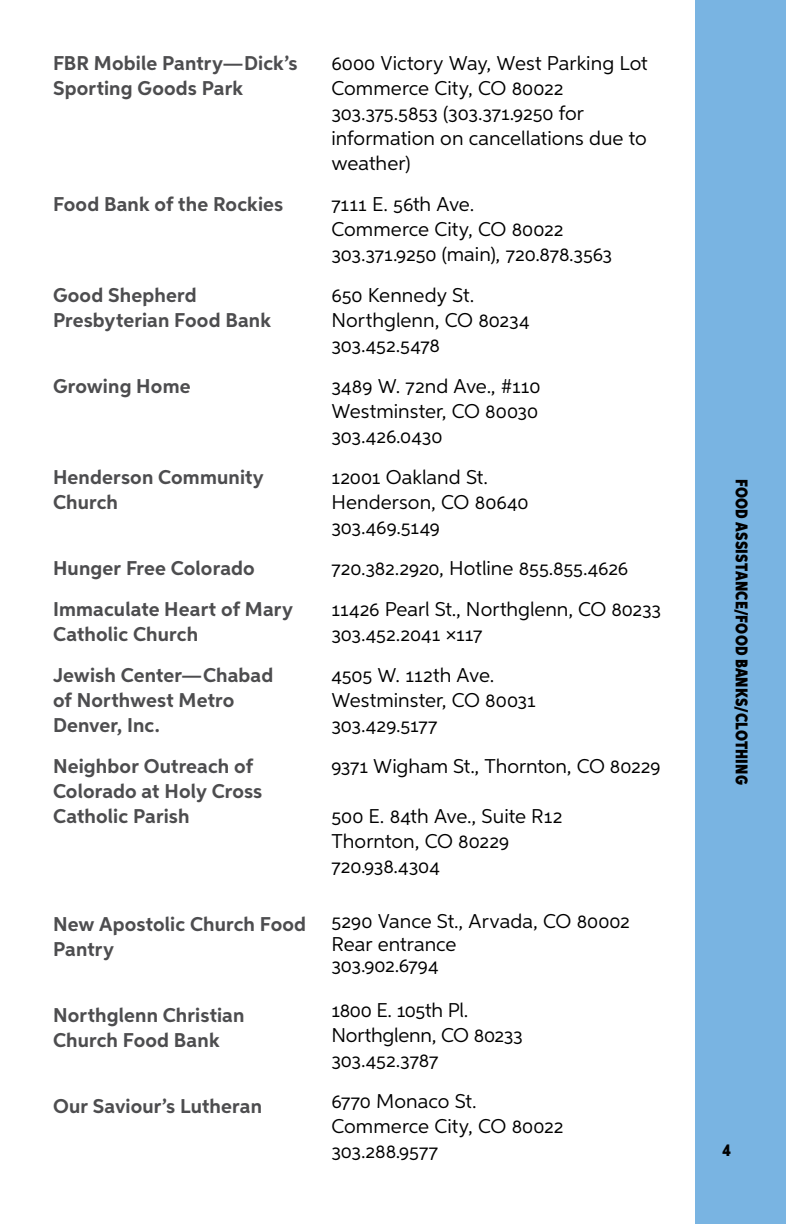
<style>
.page{position:relative;width:786px;height:1224px;background:#fff}
.page>*{position:absolute;margin:0;border:0;box-sizing:border-box;transform-origin:0 0}
.t1{font:20px/25px "Aspira";color:#000}
.t2{font:700 20px/25px "Aspira";letter-spacing:.005em;color:#4d4d4f}
.t3{font:900 17px "Aspira XX Nar";letter-spacing:.01em;color:#000}
</style>
<div class="page">
<div style="left:695px;top:0;width:91px;height:1224px;background:#79b4e2"></div>
<p class="t2" style="left:53px;top:50px;width:246px">FBR Mobile Pantry—Dick’s<br>Sporting Goods Park</p>
<p class="t2" style="left:53px;top:191px;width:232px">Food Bank of the Rockies</p>
<p class="t2" style="left:53px;top:282px;width:219px">Good Shepherd<br>Presbyterian Food Bank</p>
<p class="t2" style="left:53px;top:373px;width:139px">Growing Home</p>
<p class="t2" style="left:53px;top:464px;width:212px">Henderson Community<br>Church</p>
<p class="t2" style="left:53px;top:547px;width:242px;line-height:41px">Hunger Free Colorado<br>Immaculate Heart of Mary</p>
<p class="t2" style="left:53px;top:613px;width:222px;line-height:41px">Catholic Church<br>Jewish Center—Chabad</p>
<p class="t2" style="left:53px;top:687px;width:183px">of Northwest Metro<br>Denver, Inc.</p>
<p class="t2" style="left:53px;top:753px;width:211px">Neighbor Outreach of<br>Colorado at Holy Cross<br>Catholic Parish</p>
<p class="t2" style="left:53px;top:911px;width:255px">New Apostolic Church Food<br>Pantry</p>
<p class="t2" style="left:53px;top:1002px;width:193px">Northglenn Christian<br>Church Food Bank</p>
<p class="t2" style="left:53px;top:1093px;width:211px">Our Saviour’s Lutheran</p>
<p class="t1" style="left:331px;top:50px;width:318px">6000 Victory Way, West Parking Lot<br>Commerce City, CO 80022<br>303.375.5853 (303.371.9250 for information on cancellations due to weather)</p>
<p class="t1" style="left:331px;top:191px;width:282px">7111 E. 56th Ave.<br>Commerce City, CO 80022<br>303.371.9250 (main), 720.878.3563</p>
<p class="t1" style="left:331px;top:282px;width:200px">650 Kennedy St.<br>Northglenn, CO 80234<br>303.452.5478</p>
<p class="t1" style="left:331px;top:373px;width:211px;text-align:justify">3489 W. 72nd Ave., #110<br>Westminster, CO 80030<br>303.426.0430</p>
<p class="t1" style="left:331px;top:464px;width:199px">12001 Oakland St.<br>Henderson, CO 80640<br>303.469.5149</p>
<p class="t1" style="left:331px;top:547px;width:331px;line-height:41px">720.382.2920, Hotline 855.855.4626<br>11426 Pearl St., Northglenn, CO 80233</p>
<p class="t1" style="left:331px;top:613px;width:164px;line-height:41px">303.452.2041 ×117<br>4505 W. 112th Ave.</p>
<p class="t1" style="left:331px;top:687px;width:206px">Westminster, CO 80031<br>303.429.5177</p>
<p class="t1" style="left:331px;top:753px;width:331px">9371 Wigham St., Thornton, CO 80229</p>
<p class="t1" style="left:331px;top:803px;width:233px">500 E. 84th Ave., Suite R12<br>Thornton, CO 80229<br>720.938.4304</p>
<p class="t1" style="left:331px;top:909px;width:300px;line-height:23px">5290 Vance St., Arvada, CO 80002<br>Rear entrance</p>
<p class="t1" style="left:331px;top:952px;width:109px">303.902.6794</p>
<p class="t1" style="left:331px;top:997px;width:193px">1800 E. 105th Pl.<br>Northglenn, CO 80233<br>303.452.3787</p>
<p class="t1" style="left:331px;top:1088px;width:234px">6770 Monaco St.<br>Commerce City, CO 80022<br>303.288.9577</p>
<p class="t3" style="left:752px;top:479px;width:307px;rotate:90deg">FOOD ASSISTANCE/FOOD BANKS/CLOTHING</p>
<p class="t3" style="left:722px;top:1140px;width:10px">4</p>
</div>
